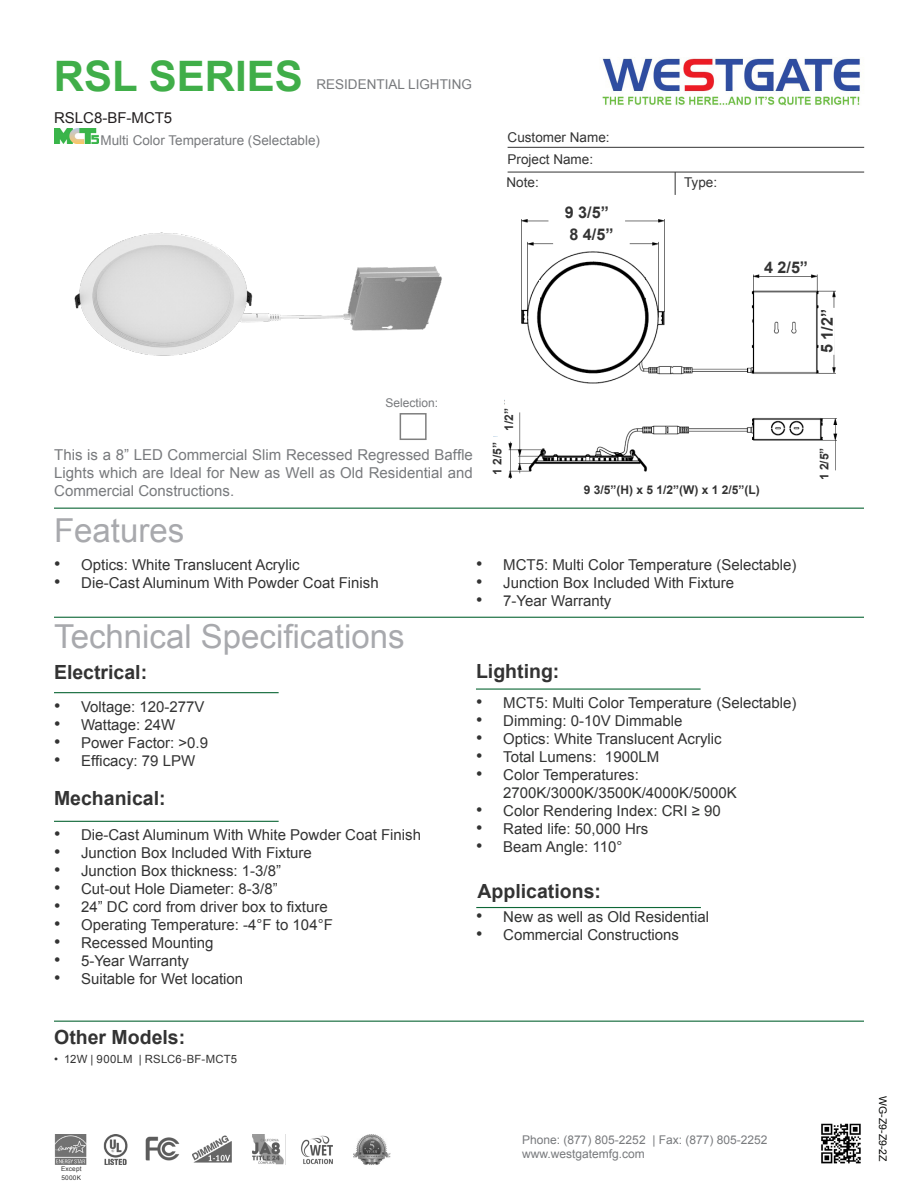
<style>
.page{position:relative;width:918px;height:1188px;background:#fff}
.page>*{position:absolute;margin:0;border:0;box-sizing:border-box;transform-origin:0 0}
.t1{font:700 42px "Arial";color:#40ae49}
.t2{font:33px "Arial";color:#a8a9ad}
.t3{font:700 19.5px "Arial";color:#333}
.t4{font:700 16.2px "Arial";color:#333}
.t5{font:15px "Arial";color:#333}
.t6{font:15px/18px "Arial";color:#323332}
.t7{font:15px/18px "Arial";color:#787a7d;text-align:justify}
.t8{font:15px "Arial";color:#231f20}
.t9{font:13.5px "Arial";color:#787a7d}
.t10{font:13.5px "Arial";color:#333}
.t11{font:12px "Arial";color:#787a7d}
.t12{font:700 12px "Arial";color:#333}
.t13{font:11.25px "Arial";letter-spacing:.015em;color:#333}
.t14{font:10.5px "Arial";color:#040503}
.t15{font:6.45px/9.1px "Arial";letter-spacing:.035em;color:#333}
.s1{font-size:18px}
</style>
<div class="page">
<img style="left:74px;top:232px;width:368px;height:124px">
<hr style="left:54px;top:508px;width:810px;height:1px;background:#0d6736">
<hr style="left:508px;top:147px;width:356px;height:1px;background:#333">
<svg style="left:675px;top:173px;width:1px;height:22px"></svg>
<hr style="left:508px;top:172px;width:356px;height:1px;background:#333">
<hr style="left:54px;top:617px;width:810px;height:1px;background:#0d6736">
<hr style="left:54px;top:692px;width:225px;height:1px;background:#0d6736">
<hr style="left:476px;top:689px;width:225px;height:1px;background:#0d6736">
<hr style="left:54px;top:821px;width:225px;height:1px;background:#0d6736">
<img style="left:602px;top:58px;width:258px;height:48px">
<hr style="left:476px;top:907px;width:225px;height:1px;background:#0d6736">
<hr style="left:54px;top:1021px;width:810px;height:1px;background:#0d6736">
<img style="left:821px;top:1123px;width:40px;height:41px">
<img style="left:103px;top:1134px;width:25px;height:30px">
<img style="left:192px;top:1135px;width:40px;height:28px">
<img style="left:252px;top:1134px;width:32px;height:30px">
<img style="left:301px;top:1135px;width:32px;height:30px">
<img style="left:353px;top:1134px;width:38px;height:31px">
<img style="left:145px;top:1136px;width:35px;height:25px">
<img style="left:55px;top:1134px;width:31px;height:30px">
<div style="left:400px;top:413px;width:27px;height:27px;background:#fff;border:2px solid #7f7f7f"></div>
<img style="left:508px;top:412px;width:330px;height:66px">
<div style="left:820px;top:442px;width:14px;height:44px;background:#fff"></div>
<div style="left:504px;top:397px;width:15px;height:45px;background:#fff"></div>
<img style="left:521px;top:219px;width:315px;height:165px">
<div style="left:548px;top:206px;width:77px;height:18px;background:#fff"></div>
<div style="left:553px;top:228px;width:77px;height:18px;background:#fff"></div>
<div style="left:763px;top:261px;width:47px;height:15px;background:#fff"></div>
<div style="left:821px;top:308px;width:14px;height:47px;background:#fff"></div>
<img style="left:54px;top:128px;width:44px;height:16px">
<p class="t1" style="left:54px;top:48px;width:250px">RSL SERIES</p>
<p class="t8" style="left:54px;top:108px;width:120px">RSLC8-BF-MCT5</p>
<p class="t9" style="left:316px;top:75px;width:157px">RESIDENTIAL LIGHTING</p>
<p class="t9" style="left:100px;top:131px;width:221px">Multi Color Temperature (Selectable)</p>
<p class="t10" style="left:508px;top:128px;width:104px">Customer Name:</p>
<p class="t10" style="left:508px;top:150px;width:87px">Project Name:</p>
<p class="t10" style="left:507px;top:173px;width:34px">Note:</p>
<p class="t10" style="left:684px;top:173px;width:35px">Type:</p>
<p class="t4" style="left:565px;top:202px;width:46px">9 3/5”</p>
<p class="t4" style="left:569px;top:224px;width:46px">8 4/5”</p>
<p class="t4" style="left:764px;top:256px;width:46px">4 2/5”</p>
<p class="t4" style="left:816px;top:353px;width:46px;rotate:-90deg">5 1/2”</p>
<p class="t11" style="left:386px;top:395px;width:54px">Selection:</p>
<p class="t7" style="left:54px;top:445px;width:420px">This is a 8” LED Commercial Slim Recessed Regressed Baffle Lights which are Ideal for New as Well as Old Residential and Commercial Constructions.</p>
<p class="t2" style="left:54px;top:509px;width:132px">Features</p>
<p class="t12" style="left:501px;top:431px;width:24px;rotate:-90deg">1/2”</p>
<p class="t12" style="left:489px;top:475px;width:34px;rotate:-90deg">1 2/5”</p>
<p class="t12" style="left:584px;top:482px;width:178px">9 3/5”(H) x 5 1/2”(W) x 1 2/5”(L)</p>
<p class="t5" style="left:54px;top:555px;width:247px"><span class="s1">•</span> Optics: White Translucent Acrylic</p>
<p class="t5" style="left:54px;top:573px;width:326px"><span class="s1">•</span> Die-Cast Aluminum With Powder Coat Finish</p>
<p class="t2" style="left:54px;top:615px;width:352px">Technical Specifications</p>
<p class="t3" style="left:54px;top:659px;width:95px">Electrical:</p>
<p class="t5" style="left:54px;top:697px;width:152px"><span class="s1">•</span> Voltage: 120-277V</p>
<p class="t5" style="left:54px;top:715px;width:123px"><span class="s1">•</span> Wattage: 24W</p>
<p class="t5" style="left:54px;top:733px;width:156px"><span class="s1">•</span> Power Factor: &gt;0.9</p>
<p class="t5" style="left:54px;top:751px;width:143px"><span class="s1">•</span> Efficacy: 79 LPW</p>
<p class="t3" style="left:54px;top:785px;width:113px">Mechanical:</p>
<p class="t5" style="left:54px;top:825px;width:369px"><span class="s1">•</span> Die-Cast Aluminum With White Powder Coat Finish</p>
<p class="t5" style="left:54px;top:843px;width:259px"><span class="s1">•</span> Junction Box Included With Fixture</p>
<p class="t5" style="left:54px;top:861px;width:229px"><span class="s1">•</span> Junction Box thickness: 1-3/8”</p>
<p class="t5" style="left:54px;top:879px;width:225px"><span class="s1">•</span> Cut-out Hole Diameter: 8-3/8”</p>
<p class="t5" style="left:54px;top:897px;width:275px"><span class="s1">•</span> 24” DC cord from driver box to fixture</p>
<p class="t5" style="left:54px;top:915px;width:280px"><span class="s1">•</span> Operating Temperature: -4°F to 104°F</p>
<p class="t5" style="left:54px;top:933px;width:161px"><span class="s1">•</span> Recessed Mounting</p>
<p class="t5" style="left:54px;top:951px;width:137px"><span class="s1">•</span> 5-Year Warranty</p>
<p class="t5" style="left:54px;top:969px;width:191px"><span class="s1">•</span> Suitable for Wet location</p>
<p class="t5" style="left:476px;top:555px;width:322px"><span class="s1">•</span> MCT5: Multi Color Temperature (Selectable)</p>
<p class="t5" style="left:476px;top:573px;width:259px"><span class="s1">•</span> Junction Box Included With Fixture</p>
<p class="t5" style="left:476px;top:591px;width:137px"><span class="s1">•</span> 7-Year Warranty</p>
<p class="t3" style="left:476px;top:659px;width:85px">Lighting:</p>
<p class="t5" style="left:476px;top:693px;width:322px"><span class="s1">•</span> MCT5: Multi Color Temperature (Selectable)</p>
<p class="t5" style="left:476px;top:711px;width:208px"><span class="s1">•</span> Dimming: 0-10V Dimmable</p>
<p class="t5" style="left:476px;top:729px;width:247px"><span class="s1">•</span> Optics: White Translucent Acrylic</p>
<p class="t6" style="left:476px;top:748px;width:184px"><span class="s1">•</span> Total Lumens: 1900LM</p>
<p class="t6" style="left:503px;top:766px;width:235px;text-indent:-27px"><span class="s1">•</span> Color Temperatures:<br>2700K/3000K/3500K/4000K/5000K</p>
<p class="t6" style="left:476px;top:802px;width:246px"><span class="s1">•</span> Color Rendering Index: CRI ≥ 90</p>
<p class="t5" style="left:476px;top:819px;width:174px"><span class="s1">•</span> Rated life: 50,000 Hrs</p>
<p class="t5" style="left:476px;top:837px;width:148px"><span class="s1">•</span> Beam Angle: 110°</p>
<p class="t3" style="left:478px;top:879px;width:125px">Applications:</p>
<p class="t6" style="left:476px;top:907px;width:234px"><span class="s1">•</span> New as well as Old Residential</p>
<p class="t6" style="left:476px;top:925px;width:204px"><span class="s1">•</span> Commercial Constructions</p>
<p class="t12" style="left:816px;top:480px;width:34px;rotate:-90deg">1 2/5”</p>
<p class="t3" style="left:54px;top:1025px;width:133px">Other Models:</p>
<p class="t13" style="left:54px;top:1052px;width:185px">• 12W | 900LM | RSLC6-BF-MCT5</p>
<p class="t15" style="left:61px;top:1164px;width:22px">Except<br>5000K</p>
<p class="t11" style="left:522px;top:1132px;width:247px">Phone: (877) 805-2252 | Fax: (877) 805-2252</p>
<p class="t11" style="left:522px;top:1146px;width:124px">www.westgatemfg.com</p>
<p class="t14" style="left:890px;top:1096px;width:67px;rotate:90deg">WG-Z9-Z9-2Z</p>
</div>
